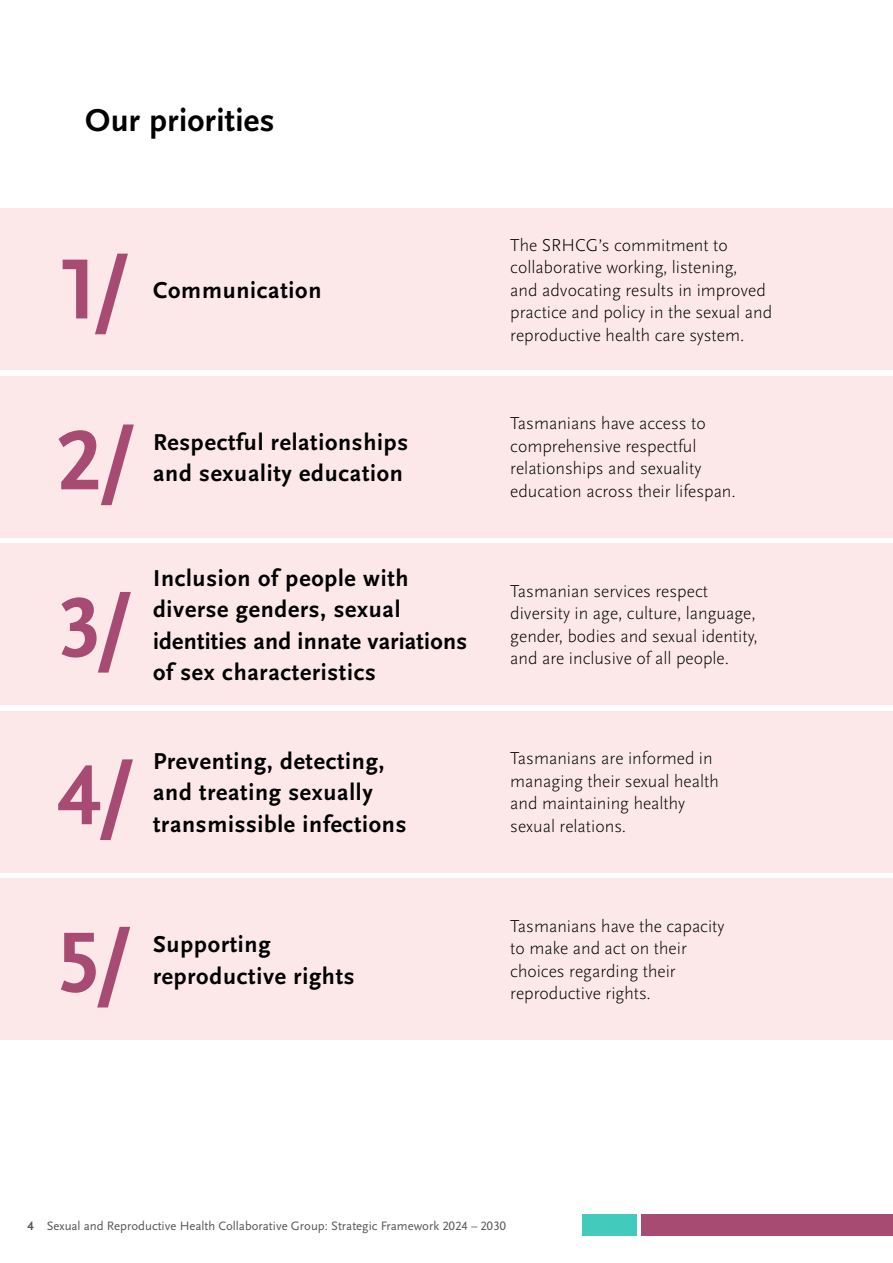
<style>
.page{position:relative;width:893px;height:1263px;background:#fff}
.page>*{position:absolute;margin:0;border:0;box-sizing:border-box;transform-origin:0 0}
.H3_Red_Number{font:700 89.1px "Scala Sans OT";color:#a84b72}
.t1{font:700 33px "Scala Sans OT";letter-spacing:.01em;color:#000}
.H3_Priority{font:700 24px/31.5px "Scala Sans OT";letter-spacing:.03em;color:#000}
.Bullets{font:300 18px/22.5px "Scala Sans OT";color:#000}
.t2{font:12.75px "Scala Sans OT";color:#575756}
.s1{font-weight:700}
</style>
<div class="page">
<div style="left:641px;top:1214px;width:252px;height:21px;background:#a84b72"></div>
<div style="left:583px;top:1214px;width:54px;height:21px;background:#42cabc"></div>
<div style="left:0;top:208px;width:893px;height:162px;background:#fce7e9"></div>
<div style="left:0;top:376px;width:893px;height:161px;background:#fce7e9"></div>
<div style="left:0;top:543px;width:893px;height:162px;background:#fce7e9"></div>
<div style="left:0;top:711px;width:893px;height:161px;background:#fce7e9"></div>
<div style="left:0;top:878px;width:893px;height:162px;background:#fce7e9"></div>
<h2 class="t1" style="left:85px;top:101px;width:191px">Our priorities</h2>
<h3 class="H3_Red_Number" style="left:57px;top:237px;width:74px">1/</h3>
<h3 class="H3_Priority" style="left:153px;top:275px;width:170px">Communication</h3>
<h3 class="H3_Red_Number" style="left:57px;top:407px;width:80px">2/</h3>
<h3 class="H3_Priority" style="left:153px;top:426px;width:257px">Respectful relationships and sexuality education</h3>
<h3 class="H3_Red_Number" style="left:57px;top:575px;width:77px">3/</h3>
<h3 class="H3_Priority" style="left:153px;top:562px;width:316px">Inclusion of people with diverse genders, sexual identities and innate variations of sex characteristics</h3>
<p class="Bullets" style="left:510px;top:234px;width:263px">The SRHCG’s commitment to collaborative working, listening,<br>and advocating results in improved practice and policy in the sexual and reproductive health care system.</p>
<p class="Bullets" style="left:510px;top:413px;width:227px">Tasmanians have access to comprehensive respectful relationships and sexuality education across their lifespan.</p>
<p class="Bullets" style="left:510px;top:580px;width:249px">Tasmanian services respect diversity in age, culture, language, gender, bodies and sexual identity, and are inclusive of all people.</p>
<h3 class="H3_Red_Number" style="left:57px;top:742px;width:79px">4/</h3>
<h3 class="H3_Priority" style="left:153px;top:746px;width:255px">Preventing, detecting, and treating sexually transmissible infections</h3>
<p class="Bullets" style="left:510px;top:748px;width:210px">Tasmanians are informed in managing their sexual health and maintaining healthy sexual relations.</p>
<h3 class="H3_Red_Number" style="left:57px;top:910px;width:77px">5/</h3>
<h3 class="H3_Priority" style="left:153px;top:929px;width:203px">Supporting reproductive rights</h3>
<p class="Bullets" style="left:510px;top:915px;width:216px">Tasmanians have the capacity to make and act on their choices regarding their reproductive rights.</p>
<p class="t2" style="left:28px;top:1219px;width:480px"><span class="s1">4</span> Sexual and Reproductive Health Collaborative Group: Strategic Framework 2024 – 2030</p>
</div>
